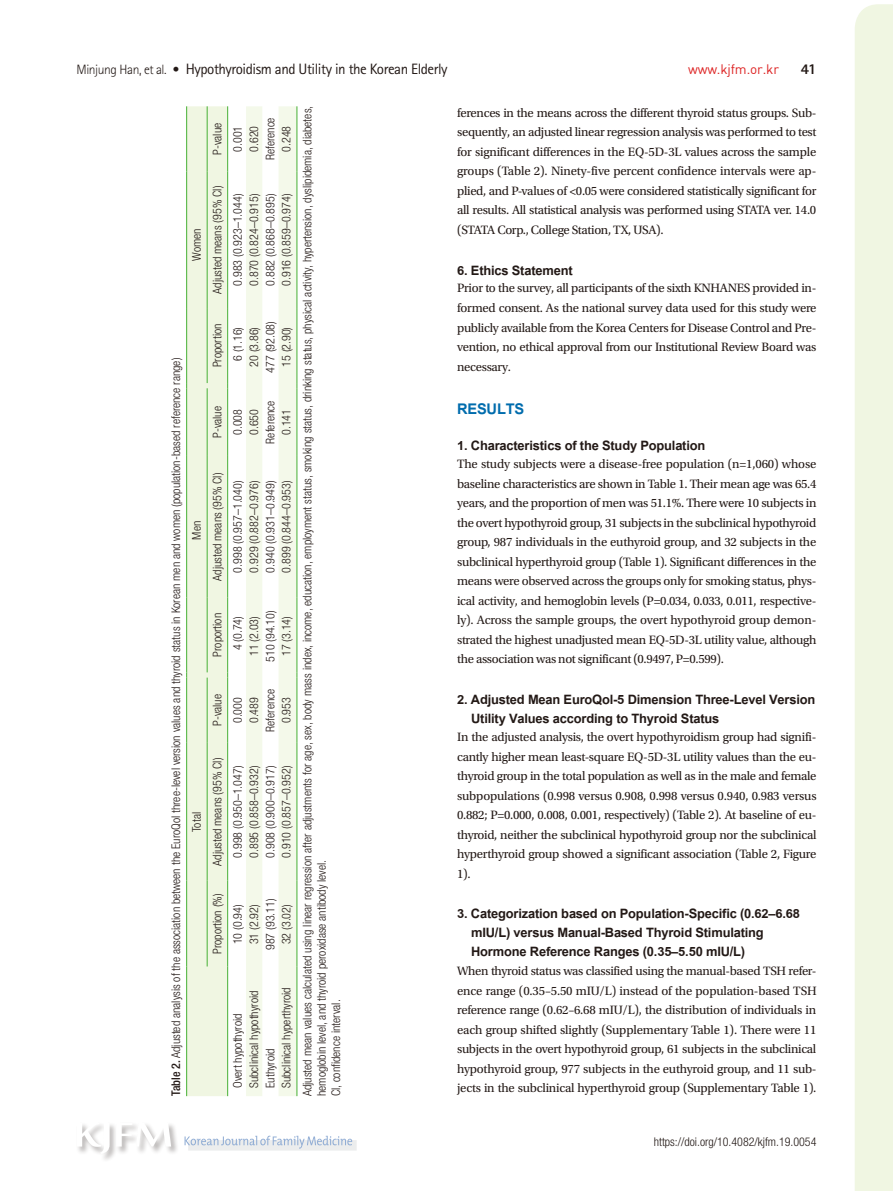
<style>
.page{position:relative;width:893px;height:1191px;background:#fff}
.page>*{position:absolute;margin:0;border:0;box-sizing:border-box;transform-origin:0 0}
.서론{font:700 20.4px "Utsaah";letter-spacing:-.01em;color:#006cad}
._1{font:700 18px/18.9px "Utsaah";letter-spacing:-.01em;color:#231916}
.t1{font:15px "Rotis Sans Serif Std";letter-spacing:-.03em;color:#231916}
.t2{font:800 15px "Rotis Sans Serif Std";color:#231916}
.t3{font:13.5px "Dinreg";letter-spacing:-.01em;color:#dd2424}
.본문{font:12.75px/19.5px "Utopia Std";letter-spacing:-.025em;color:#231916;text-align:justify}
.표본문{font:300 condensed 12px/14.4px "Helvetica Neue LT Std";color:#231916}
.표항목{font:300 condensed 12px "Helvetica Neue LT Std";color:#231916}
.s1{font-weight:300;font-size:13.5px}
.s2{font-weight:500}
</style>
<div class="page">
<div style="left:855px;top:4px;width:38px;height:1187px;background:#f0f6e2"></div>
<div style="left:188px;top:1140px;width:169px;height:10px;background:#eceded"></div>
<svg style="left:185px;top:1135px;width:167px;height:13px"></svg>
<div style="left:76px;top:1122px;width:104px;height:40px;background:#231916;opacity:.3"></div>
<svg style="left:77px;top:1122px;width:94px;height:32px"></svg>
<svg style="left:246px;top:106px;width:51px;height:990px;fill:#f4f9ea"></svg>
<svg style="left:186px;top:106px;width:42px;height:990px;background:#e4f1d6"></svg>
<hr style="left:227px;top:308px;width:1px;height:75px;background:#46b035">
<hr style="left:227px;top:171px;width:1px;height:137px;background:#46b035">
<hr style="left:227px;top:106px;width:1px;height:65px;background:#46b035">
<hr style="left:297px;top:966px;width:1px;height:130px;background:#46b035">
<hr style="left:297px;top:880px;width:1px;height:86px;background:#46b035">
<hr style="left:297px;top:743px;width:1px;height:137px;background:#46b035">
<hr style="left:297px;top:677px;width:1px;height:66px;background:#46b035">
<hr style="left:297px;top:597px;width:1px;height:75px;background:#46b035">
<hr style="left:297px;top:456px;width:1px;height:141px;background:#46b035">
<hr style="left:297px;top:388px;width:1px;height:68px;background:#46b035">
<hr style="left:297px;top:308px;width:1px;height:75px;background:#46b035">
<hr style="left:297px;top:171px;width:1px;height:137px;background:#46b035">
<hr style="left:297px;top:106px;width:1px;height:65px;background:#46b035">
<p class="t1" style="left:77px;top:60px;width:373px"><span class="s1">Minjung Han, et al. •</span> Hypothyroidism and Utility in the Korean Elderly</p>
<p class="표항목" style="left:190px;top:261px;width:34px;rotate:-90deg">Women</p>
<p class="표본문" style="left:169px;top:1096px;width:740px;rotate:-90deg"><span class="s2">Table 2.</span> Adjusted analysis of the association between the EuroQol three-level version values and thyroid status in Korean men and women (population-based reference range)</p>
<p class="표항목" style="left:190px;top:539px;width:20px;rotate:-90deg">Men</p>
<p class="표항목" style="left:190px;top:832px;width:21px;rotate:-90deg">Total</p>
<p class="표항목" style="left:210px;top:155px;width:33px;rotate:-90deg">P-value</p>
<p class="표본문" style="left:263px;top:160px;width:44px;rotate:-90deg">Reference</p>
<p class="표본문" style="left:247px;top:152px;width:27px;rotate:-90deg">0.620</p>
<p class="표본문" style="left:279px;top:152px;width:27px;rotate:-90deg">0.248</p>
<p class="표본문" style="left:230px;top:152px;width:27px;rotate:-90deg">0.001</p>
<p class="표항목" style="left:210px;top:294px;width:109px;rotate:-90deg">Adjusted means (95% CI)</p>
<p class="표본문" style="left:230px;top:286px;width:94px;rotate:-90deg">0.983 (0.923–1.044)</p>
<p class="표본문" style="left:247px;top:286px;width:94px;rotate:-90deg">0.870 (0.824–0.915)</p>
<p class="표본문" style="left:263px;top:286px;width:94px;rotate:-90deg">0.882 (0.868–0.895)</p>
<p class="표본문" style="left:279px;top:286px;width:94px;rotate:-90deg">0.916 (0.859–0.974)</p>
<p class="표항목" style="left:210px;top:367px;width:45px;rotate:-90deg">Proportion</p>
<p class="표본문" style="left:263px;top:372px;width:53px;rotate:-90deg">477 (92.08)</p>
<p class="표본문" style="left:247px;top:367px;width:41px;rotate:-90deg">20 (3.86)</p>
<p class="표본문" style="left:279px;top:367px;width:41px;rotate:-90deg">15 (2.90)</p>
<p class="표본문" style="left:230px;top:361px;width:36px;rotate:-90deg">6 (1.16)</p>
<p class="표항목" style="left:210px;top:438px;width:33px;rotate:-90deg">P-value</p>
<p class="표본문" style="left:263px;top:443px;width:44px;rotate:-90deg">Reference</p>
<p class="표본문" style="left:230px;top:435px;width:27px;rotate:-90deg">0.008</p>
<p class="표본문" style="left:247px;top:435px;width:27px;rotate:-90deg">0.650</p>
<p class="표본문" style="left:279px;top:435px;width:27px;rotate:-90deg">0.141</p>
<p class="표항목" style="left:210px;top:580px;width:109px;rotate:-90deg">Adjusted means (95% CI)</p>
<p class="표본문" style="left:230px;top:572px;width:94px;rotate:-90deg">0.998 (0.957–1.040)</p>
<p class="표본문" style="left:247px;top:572px;width:94px;rotate:-90deg">0.929 (0.882–0.976)</p>
<p class="표본문" style="left:263px;top:572px;width:94px;rotate:-90deg">0.940 (0.931–0.949)</p>
<p class="표본문" style="left:279px;top:572px;width:94px;rotate:-90deg">0.899 (0.844–0.953)</p>
<p class="표항목" style="left:210px;top:656px;width:45px;rotate:-90deg">Proportion</p>
<p class="표본문" style="left:263px;top:662px;width:53px;rotate:-90deg">510 (94.10)</p>
<p class="표본문" style="left:230px;top:650px;width:36px;rotate:-90deg">4 (0.74)</p>
<p class="표본문" style="left:247px;top:656px;width:41px;rotate:-90deg">11 (2.03)</p>
<p class="표본문" style="left:279px;top:656px;width:41px;rotate:-90deg">17 (3.14)</p>
<p class="표항목" style="left:210px;top:726px;width:33px;rotate:-90deg">P-value</p>
<p class="표본문" style="left:263px;top:731px;width:44px;rotate:-90deg">Reference</p>
<p class="표본문" style="left:247px;top:723px;width:27px;rotate:-90deg">0.489</p>
<p class="표본문" style="left:230px;top:723px;width:27px;rotate:-90deg">0.000</p>
<p class="표본문" style="left:279px;top:723px;width:27px;rotate:-90deg">0.953</p>
<p class="표항목" style="left:210px;top:865px;width:109px;rotate:-90deg">Adjusted means (95% CI)</p>
<p class="표본문" style="left:230px;top:857px;width:94px;rotate:-90deg">0.998 (0.950–1.047)</p>
<p class="표본문" style="left:247px;top:857px;width:94px;rotate:-90deg">0.895 (0.858–0.932)</p>
<p class="표본문" style="left:263px;top:857px;width:94px;rotate:-90deg">0.908 (0.900–0.917)</p>
<p class="표본문" style="left:279px;top:857px;width:94px;rotate:-90deg">0.910 (0.857–0.952)</p>
<p class="표항목" style="left:210px;top:953px;width:62px;rotate:-90deg">Proportion (%)</p>
<p class="표본문" style="left:263px;top:950px;width:53px;rotate:-90deg">987 (93.11)</p>
<p class="표본문" style="left:230px;top:944px;width:41px;rotate:-90deg">10 (0.94)</p>
<p class="표본문" style="left:247px;top:944px;width:41px;rotate:-90deg">31 (2.92)</p>
<p class="표본문" style="left:279px;top:944px;width:41px;rotate:-90deg">32 (3.02)</p>
<p class="표본문" style="left:279px;top:1088px;width:102px;rotate:-90deg">Subclinical hyperthyroid</p>
<p class="표본문" style="left:247px;top:1088px;width:99px;rotate:-90deg">Subclinical hypothyroid</p>
<p class="표본문" style="left:230px;top:1088px;width:76px;rotate:-90deg">Overt hypothyroid</p>
<p class="표본문" style="left:263px;top:1088px;width:41px;rotate:-90deg">Euthyroid</p>
<p class="표본문" style="left:300px;top:1096px;width:991px;rotate:-90deg">Adjusted mean values calculated using linear regression after adjustments for age, sex, body mass index, income, education, employment status, smoking status, drinking status, physical activity, hypertension, dyslipidemia, diabetes, hemoglobin level, and thyroid peroxidase antibody level.</p>
<p class="표본문" style="left:329px;top:1096px;width:98px;rotate:-90deg">CI, confidence interval.</p>
<p class="t3" style="left:688px;top:61px;width:93px">www.kjfm.or.kr</p>
<p class="t2" style="left:801px;top:60px;width:17px">41</p>
<p class="본문" style="left:457px;top:103px;width:361px">ferences in the means across the different thyroid status groups. Sub&shy;sequently, an adjusted linear regression analysis was performed to test for significant differences in the EQ-5D-3L values across the sample groups (Table 2). Ninety-five percent confidence intervals were ap&shy;plied, and P-values of &lt;0.05 were considered statistically significant for all results. All statistical analysis was performed using STATA ver. 14.0 (STATA Corp., College Station, TX, USA).</p>
<p class="_1" style="left:457px;top:261px;width:117px">6. Ethics Statement</p>
<p class="본문" style="left:457px;top:279px;width:361px">Prior to the survey, all participants of the sixth KNHANES provided in&shy;formed consent. As the national survey data used for this study were publicly available from the Korea Centers for Disease Control and Pre&shy;vention, no ethical approval from our Institutional Review Board was necessary.</p>
<p class="서론" style="left:457px;top:399px;width:69px">RESULTS</p>
<p class="_1" style="left:457px;top:437px;width:250px">1. Characteristics of the Study Population</p>
<p class="본문" style="left:457px;top:454px;width:361px">The study subjects were a disease-free population (n=1,060) whose baseline characteristics are shown in Table 1. Their mean age was 65.4 years, and the proportion of men was 51.1%. There were 10 subjects in the overt hypothyroid group, 31 subjects in the subclinical hypothyroid group, 987 individuals in the euthyroid group, and 32 subjects in the subclinical hyperthyroid group (Table 1). Significant differences in the means were observed across the groups only for smoking status, phys&shy;ical activity, and hemoglobin levels (P=0.034, 0.033, 0.011, respective&shy;ly). Across the sample groups, the overt hypothyroid group demon&shy;strated the highest unadjusted mean EQ-5D-3L utility value, although the association was not significant (0.9497, P=0.599).</p>
<p class="_1" style="left:471px;top:690px;width:346px;text-indent:-14px">2. Adjusted Mean EuroQol-5 Dimension Three-Level Version<br>Utility Values according to Thyroid Status</p>
<p class="본문" style="left:457px;top:727px;width:361px">In the adjusted analysis, the overt hypothyroidism group had signifi&shy;cantly higher mean least-square EQ-5D-3L utility values than the eu&shy;thyroid group in the total population as well as in the male and female subpopulations (0.998 versus 0.908, 0.998 versus 0.940, 0.983 versus 0.882; P=0.000, 0.008, 0.001, respectively) (Table 2). At baseline of eu&shy;thyroid, neither the subclinical hypothyroid group nor the subclinical hyperthyroid group showed a significant association (Table 2, Figure 1).</p>
<p class="_1" style="left:471px;top:905px;width:330px;text-indent:-14px">3. Categorization based on Population-Specific (0.62–6.68 mIU/L) versus Manual-Based Thyroid Stimulating<br>Hormone Reference Ranges (0.35–5.50 mIU/L)</p>
<p class="본문" style="left:457px;top:961px;width:361px">When thyroid status was classified using the manual-based TSH refer&shy;ence range (0.35–5.50 mIU/L) instead of the population-based TSH reference range (0.62–6.68 mIU/L), the distribution of individuals in each group shifted slightly (Supplementary Table 1). There were 11 subjects in the overt hypothyroid group, 61 subjects in the subclinical hypothyroid group, 977 subjects in the euthyroid group, and 11 sub&shy;jects in the subclinical hyperthyroid group (Supplementary Table 1).</p>
<p class="표본문" style="left:654px;top:1134px;width:164px">https://doi.org/10.4082/kjfm.19.0054</p>
</div>
